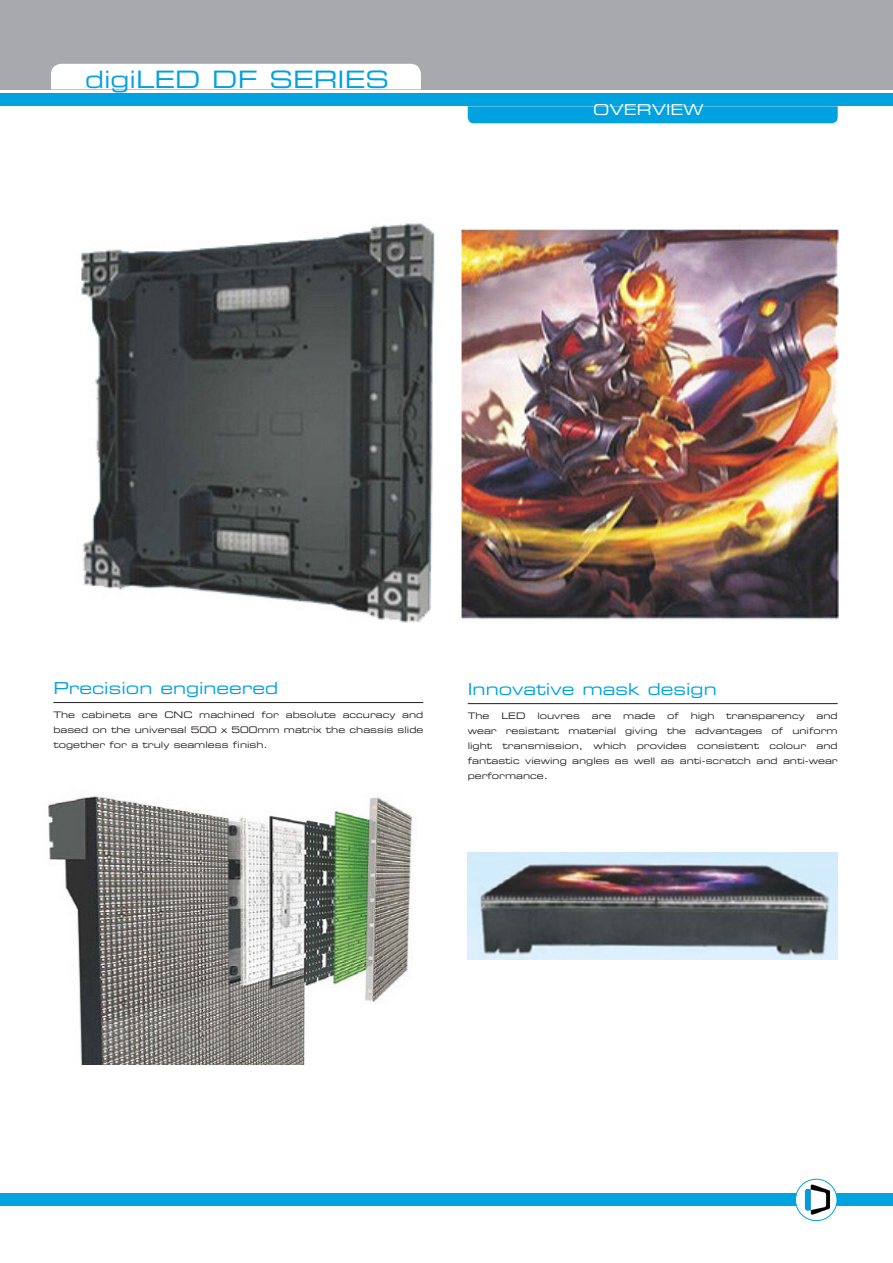
<style>
.page{position:relative;width:893px;height:1263px;background:#fff}
.page>*{position:absolute;margin:0;border:0;box-sizing:border-box;transform-origin:0 0}
.t1{font:24px "Eurostile Extended Two";color:#00a2df}
.para_subheads{font:16.5px "Eurostile Extended Two";color:#00a2df}
.t2{font:15px "Eurostile Extended Two";color:#fff}
.para_text{font:9px/15px "Eurostile Extended Two";color:#231f20;text-align:justify}
</style>
<div class="page">
<img style="left:81px;top:223px;width:758px;height:400px">
<div style="left:0;top:0;width:893px;height:89px;background:#a8a9ad"></div>
<div style="left:0;top:94px;width:893px;height:12px;background:#00a2df"></div>
<hr style="left:53px;top:702px;width:370px;height:1px;background:#231f20">
<div style="left:0;top:1193px;width:893px;height:13px;background:#00a2df"></div>
<svg style="left:795px;top:1179px;width:42px;height:41px"></svg>
<img style="left:796px;top:1184px;width:41px;height:36px">
<div style="left:795px;top:1179px;width:42px;height:42px;border:1px solid #00a2df;border-radius:50%"></div>
<div style="left:468px;top:106px;width:370px;height:17px;background:#00a2df"></div>
<div style="left:51px;top:64px;width:370px;height:25px;background:#fff"></div>
<hr style="left:468px;top:703px;width:370px;height:1px;background:#231f20">
<img style="left:468px;top:853px;width:370px;height:106px">
<img style="left:48px;top:796px;width:365px;height:268px">
<p class="t1" style="left:85px;top:63px;width:305px">digiLED DF SERIES</p>
<p class="t2" style="left:593px;top:99px;width:112px">OVERVIEW</p>
<p class="para_subheads" style="left:53px;top:677px;width:226px">Precision engineered</p>
<p class="para_text" style="left:53px;top:707px;width:371px">The cabinets are CNC machined for absolute accuracy and based on the universal 500 x 500mm matrix the chassis slide together for a truly seamless finish.</p>
<p class="para_subheads" style="left:468px;top:678px;width:250px">Innovative mask design</p>
<p class="para_text" style="left:468px;top:708px;width:23px">The</p>
<p class="para_text" style="left:501px;top:708px;width:26px">LED</p>
<p class="para_text" style="left:537px;top:708px;width:44px">louvres</p>
<p class="para_text" style="left:592px;top:708px;width:21px">are</p>
<p class="para_text" style="left:623px;top:708px;width:34px">made</p>
<p class="para_text" style="left:667px;top:708px;width:13px">of</p>
<p class="para_text" style="left:691px;top:708px;width:25px">high</p>
<p class="para_text" style="left:726px;top:708px;width:80px">transparency</p>
<p class="para_text" style="left:468px;top:708px;width:371px;text-indent:349px">and wear resistant material giving the advantages of uniform light transmission, which provides consistent colour and fantastic viewing angles as well as anti-scratch and anti-wear performance.</p>
</div>
